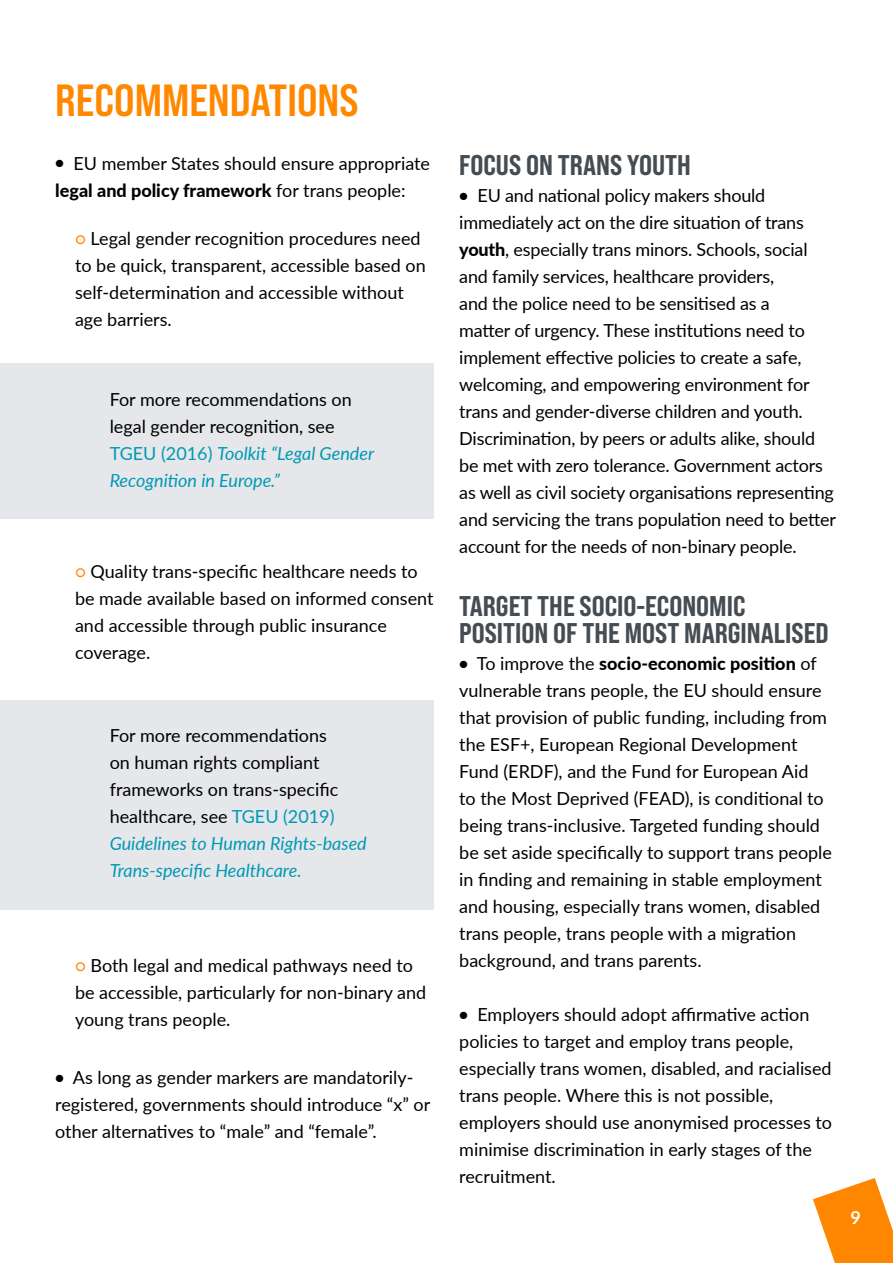
<style>
.page{position:relative;width:893px;height:1263px;background:#fff}
.page>*{position:absolute;margin:0;border:0;box-sizing:border-box;transform-origin:0 0}
.t1{font:700 45px "Bebas Neue Pro Semi Exp";color:#f80}
.t2{font:28.5px "Bebas Neue Pro Semi Exp X Bold";color:#454c52}
.t3{font:18px/27px "Lato";color:#000}
.t4{font:700 18px "Lato";color:#fff}
.s1{font-size:15px}
.s2{font-weight:800}
.s3{font-size:16.5px;color:#f80}
.s4{color:#0099b5}
.s5{font-style:italic;color:#0099b5}
</style>
<div class="page">
<svg style="left:813px;top:1178px;width:80px;height:85px"></svg>
<div style="left:0;top:364px;width:434px;height:155px;background:#e5e7ea"></div>
<div style="left:0;top:700px;width:434px;height:209px;background:#e5e7ea"></div>
<p class="t1" style="left:55px;top:74px;width:305px">RECOMMENDATIONS</p>
<p class="t3" style="left:55px;top:149px;width:376px"><span class="s1">●</span> EU member States should ensure appropriate <span class="s2">legal and policy framework</span> for trans people:</p>
<p class="t3" style="left:75px;top:224px;width:352px"><span class="s3">○</span> Legal gender recognition procedures need to be quick, transparent, accessible based on self-determination and accessible without age barriers.</p>
<p class="t3" style="left:110px;top:385px;width:266px">For more recommendations on legal gender recognition, see<br><span class="s4">TGEU (2016)</span> <span class="s5">Toolkit “Legal Gender<br>Recognition in Europe.”</span></p>
<p class="t3" style="left:75px;top:557px;width:360px"><span class="s3">○</span> Quality trans-specific healthcare needs to be made available based on informed consent and accessible through public insurance coverage.</p>
<p class="t3" style="left:110px;top:721px;width:259px">For more recommendations<br>on human rights compliant frameworks on trans-specific healthcare, see <span class="s4">TGEU (2019)<br></span><span class="s5">Guidelines to Human Rights-based<br>Trans-specific Healthcare.</span></p>
<p class="t3" style="left:75px;top:951px;width:353px"><span class="s3">○</span> Both legal and medical pathways need to be accessible, particularly for non-binary and young trans people.</p>
<p class="t3" style="left:55px;top:1063px;width:377px"><span class="s1">●</span> As long as gender markers are mandatorily&shy;registered, governments should introduce “x” or other alternatives to “male” and “female”.</p>
<p class="t2" style="left:459px;top:148px;width:233px">FOCUS ON TRANS YOUTH</p>
<p class="t3" style="left:459px;top:181px;width:378px"><span class="s1">●</span> EU and national policy makers should immediately act on the dire situation of trans <span class="s2">youth</span>, especially trans minors. Schools, social and family services, healthcare providers,<br>and the police need to be sensitised as a<br>matter of urgency. These institutions need to implement effective policies to create a safe, welcoming, and empowering environment for trans and gender-diverse children and youth.<br>Discrimination, by peers or adults alike, should be met with zero tolerance. Government actors as well as civil society organisations representing and servicing the trans population need to better account for the needs of non-binary people.</p>
<p class="t2" style="left:459px;top:589px;width:288px">TARGET THE SOCIO-ECONOMIC</p>
<p class="t2" style="left:459px;top:616px;width:371px">POSITION OF THE MOST MARGINALISED</p>
<p class="t3" style="left:459px;top:649px;width:374px"><span class="s1">●</span> To improve the <span class="s2">socio-economic position</span> of vulnerable trans people, the EU should ensure that provision of public funding, including from the ESF+, European Regional Development Fund (ERDF), and the Fund for European Aid<br>to the Most Deprived (FEAD), is conditional to being trans-inclusive. Targeted funding should be set aside specifically to support trans people in finding and remaining in stable employment and housing, especially trans women, disabled trans people, trans people with a migration background, and trans parents.</p>
<p class="t3" style="left:459px;top:1000px;width:374px"><span class="s1">●</span> Employers should adopt affirmative action policies to target and employ trans people, especially trans women, disabled, and racialised trans people. Where this is not possible, employers should use anonymised processes to minimise discrimination in early stages of the recruitment.</p>
<p class="t4" style="left:850px;top:1204px;width:12px">9</p>
</div>
